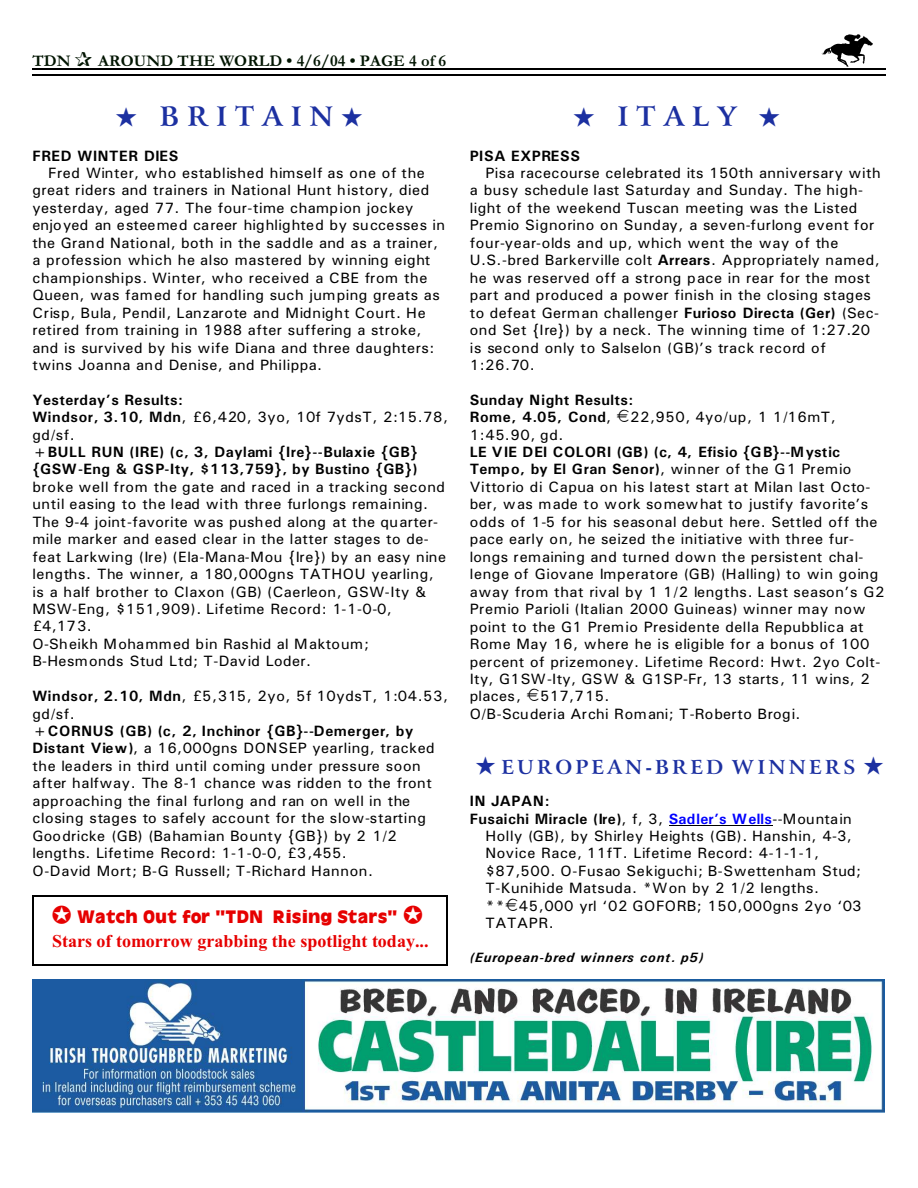
<style>
.page{position:relative;width:918px;height:1188px;background:#fff}
.page>*{position:absolute;margin:0;border:0;box-sizing:border-box;transform-origin:0 0}
.t1{font:700 27px "Arrus BT";letter-spacing:.295em;color:#1c30a1}
.t2{font:700 19.5px "Arrus BT";letter-spacing:.165em;color:#1c30a1}
.t3{font:700 18px "Times New Roman";color:#e60000}
.t4{font:900 18px "Antiquarian";letter-spacing:.005em;color:#e60000}
.t5{font:700 16.5px "Garamond";letter-spacing:.005em;color:#001400}
.t6{font:15px/17.4px "Univers";letter-spacing:.03em;color:#000}
.t7{font:700 15px/17.4px "Univers";letter-spacing:.03em;color:#000}
.t8{font:15px/17.4px "Univers";letter-spacing:.01em;color:#000}
.t9{font:italic 700 13.5px "Univers";letter-spacing:.065em;color:#000}
.s1{font-weight:400}
.s2{font-weight:700}
.s3{font-style:italic}
.s4{color:#00f}
</style>
<div class="page">
<img style="left:821px;top:35px;width:51px;height:31px">
<hr style="left:32px;top:68px;width:853px;height:1px;background:#000">
<hr style="left:32px;top:75px;width:853px;height:1px;background:#000">
<img style="left:32px;top:979px;width:852px;height:134px">
<hr style="left:669px;top:825px;width:104px;height:1px;background:#000">
<hr style="left:32px;top:895px;width:2px;height:70px;background:#000">
<hr style="left:447px;top:895px;width:1px;height:70px;background:#000">
<hr style="left:32px;top:895px;width:416px;height:1px;background:#000">
<hr style="left:32px;top:964px;width:416px;height:2px;background:#000">
<p class="t5" style="left:32px;top:55px;width:40px">TDN</p>
<p class="t5" style="left:98px;top:55px;width:349px">AROUND THE WORLD • 4/6/04 • PAGE 4 of 6</p>
<h1 class="t1" style="left:116px;top:106px;width:248px">★ BRITAIN★</h1>
<h1 class="t1" style="left:574px;top:106px;width:208px">★ ITALY ★</h1>
<p class="t7" style="left:32px;top:148px;width:147px">FRED WINTER DIES</p>
<p class="t6" style="left:32px;top:165px;width:414px;text-indent:16px">Fred Winter, who established himself as one of the great riders and trainers in National Hunt history, died yesterday, aged 77. The four-time champion jockey enjoyed an esteemed career highlighted by successes in the Grand National, both in the saddle and as a trainer, a profession which he also mastered by winning eight championships. Winter, who received a CBE from the Queen, was famed for handling such jumping greats as Crisp, Bula, Pendil, Lanzarote and Midnight Court. He retired from training in 1988 after suffering a stroke, and is survived by his wife Diana and three daughters: twins Joanna and Denise, and Philippa.</p>
<p class="t7" style="left:32px;top:392px;width:417px">Yesterday’s Results:<br>Windsor, 3.10, Mdn<span class="s1">, £6,420, 3yo, 10f 7ydsT, 2:15.78, gd/sf.</span></p>
<p class="t7" style="left:32px;top:445px;width:387px">+BULL RUN (IRE) (c, 3, Daylami {Ire}--Bulaxie {GB} {GSW-Eng &amp; GSP-Ity, $113,759}, by Bustino {GB})</p>
<p class="t6" style="left:32px;top:479px;width:415px">broke well from the gate and raced in a tracking second until easing to the lead with three furlongs remaining.<br>The 9-4 joint-favorite was pushed along at the quarter&shy;mile marker and eased clear in the latter stages to de&shy;feat Larkwing (Ire) (Ela-Mana-Mou {Ire}) by an easy nine lengths. The winner, a 180,000gns TATHOU yearling, is a half brother to Claxon (GB) (Caerleon, GSW-Ity &amp; MSW-Eng, $151,909). Lifetime Record: 1-1-0-0, £4,173.<br>O-Sheikh Mohammed bin Rashid al Maktoum; B-Hesmonds Stud Ltd; T-David Loder.</p>
<p class="t6" style="left:32px;top:689px;width:417px"><span class="s2">Windsor, 2.10, Mdn</span>, £5,315, 2yo, 5f 10ydsT, 1:04.53, gd/sf.</p>
<p class="t6" style="left:32px;top:723px;width:404px"><span class="s2">+CORNUS (GB) (c, 2, Inchinor {GB}--Demerger, by Distant View)</span>, a 16,000gns DONSEP yearling, tracked the leaders in third until coming under pressure soon after halfway. The 8-1 chance was ridden to the front approaching the final furlong and ran on well in the closing stages to safely account for the slow-starting Goodricke (GB) (Bahamian Bounty {GB}) by 2 1/2 lengths. Lifetime Record: 1-1-0-0, £3,455.<br>O-David Mort; B-G Russell; T-Richard Hannon.</p>
<p class="t4" style="left:77px;top:909px;width:322px">Watch Out for “<span class="s3">TDN</span> Rising Stars”</p>
<p class="t3" style="left:52px;top:935px;width:378px">Stars of tomorrow grabbing the spotlight today...</p>
<p class="t7" style="left:470px;top:148px;width:112px">PISA EXPRESS</p>
<p class="t6" style="left:470px;top:165px;width:412px;text-indent:16px">Pisa racecourse celebrated its 150th anniversary with a busy schedule last Saturday and Sunday. The high&shy;light of the weekend Tuscan meeting was the Listed Premio Signorino on Sunday, a seven-furlong event for four-year-olds and up, which went the way of the U.S.-bred Barkerville colt <span class="s2">Arrears</span>. Appropriately named, he was reserved off a strong pace in rear for the most part and produced a power finish in the closing stages to defeat German challenger <span class="s2">Furioso Directa (Ger)</span> (Sec&shy;ond Set {Ire}) by a neck. The winning time of 1:27.20 is second only to Salselon (GB)’s track record of 1:26.70.</p>
<p class="t7" style="left:470px;top:392px;width:165px">Sunday Night Results:<br>Rome, 4.05, Cond<span class="s1">,</span></p>
<p class="t6" style="left:630px;top:410px;width:207px">22,950, 4yo/up, 1 1/16mT,</p>
<p class="t6" style="left:470px;top:427px;width:95px">1:45.90, gd.</p>
<p class="t6" style="left:470px;top:444px;width:416px"><span class="s2">LE VIE DEI COLORI (GB) (c, 4, Efisio {GB}--Mystic Tempo, by El Gran Senor)</span>, winner of the G1 Premio Vittorio di Capua on his latest start at Milan last Octo&shy;ber, was made to work somewhat to justify favorite’s odds of 1-5 for his seasonal debut here. Settled off the pace early on, he seized the initiative with three fur&shy;longs remaining and turned down the persistent chal&shy;lenge of Giovane Imperatore (GB) (Halling) to win going away from that rival by 1 1/2 lengths. Last season’s G2<br>Premio Parioli (Italian 2000 Guineas) winner may now point to the G1 Premio Presidente della Repubblica at Rome May 16, where he is eligible for a bonus of 100 percent of prizemoney. Lifetime Record: Hwt. 2yo Colt-Ity, G1SW-Ity, GSW &amp; G1SP-Fr, 13 starts, 11 wins, 2 places,</p>
<p class="t8" style="left:470px;top:689px;width:332px;text-indent:70px">517,715.<br>O/B-Scuderia Archi Romani; T-Roberto Brogi.</p>
<h2 class="t2" style="left:476px;top:759px;width:409px">★ EUROPEAN-BRED WINNERS ★</h2>
<p class="t7" style="left:470px;top:794px;width:81px">IN JAPAN:</p>
<p class="t7" style="left:470px;top:811px;width:383px">Fusaichi Miracle (Ire)<span class="s1">, f, 3,</span> <span class="s4">Sadler’s Wells</span><span class="s1">--Mountain</span></p>
<p class="t6" style="left:485px;top:828px;width:368px">Holly (GB), by Shirley Heights (GB). Hanshin, 4-3,</p>
<p class="t6" style="left:485px;top:846px;width:335px">Novice Race, 11fT. Lifetime Record: 4-1-1-1,</p>
<p class="t6" style="left:485px;top:863px;width:377px">$87,500. O-Fusao Sekiguchi; B-Swettenham Stud;</p>
<p class="t6" style="left:485px;top:881px;width:335px">T-Kunihide Matsuda. *Won by 2 1/2 lengths.</p>
<p class="t6" style="left:485px;top:898px;width:378px">** 45,000 yrl ‘02 GOFORB; 150,000gns 2yo ‘03</p>
<p class="t6" style="left:485px;top:916px;width:70px">TATAPR.</p>
<p class="t9" style="left:470px;top:953px;width:235px">(European-bred winners cont. p5)</p>
</div>
